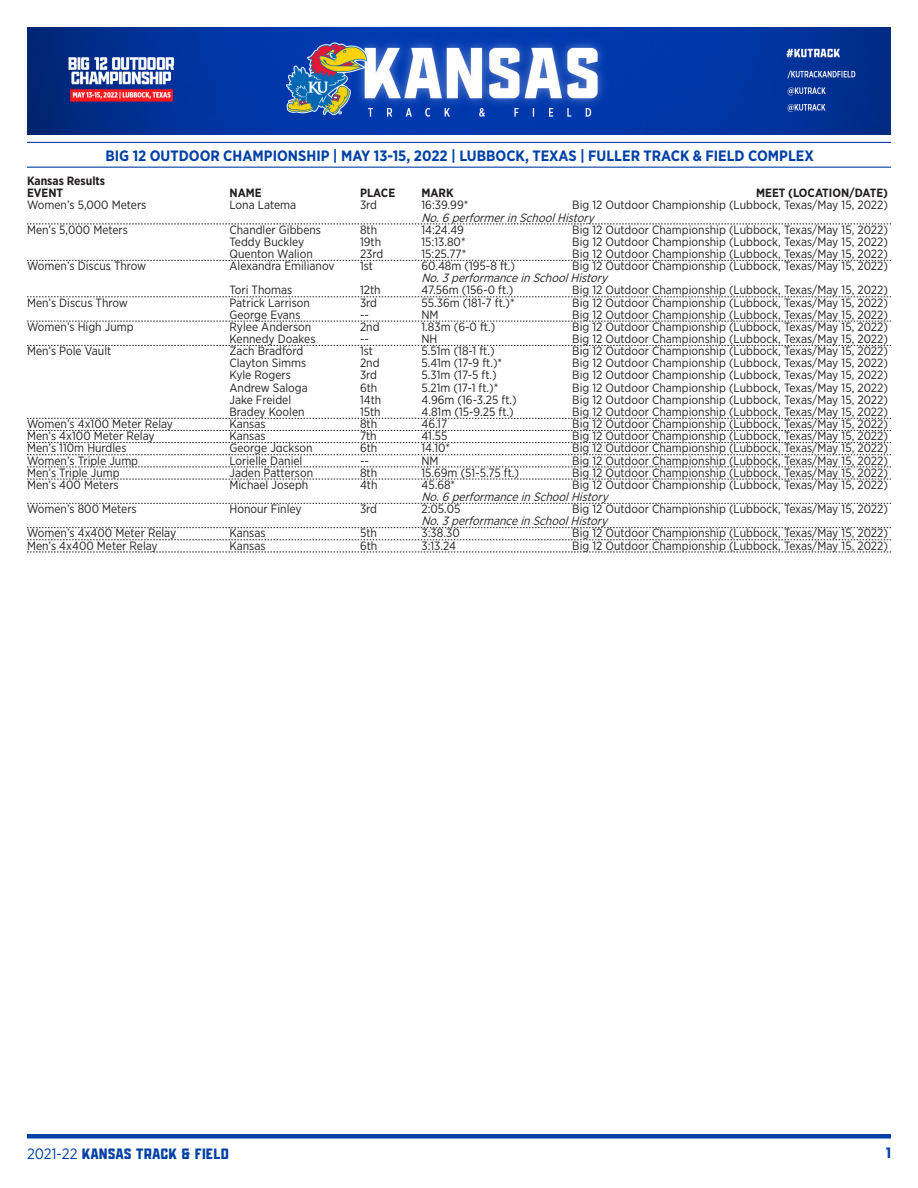
<style>
.page{position:relative;width:918px;height:1188px;background:#fff}
.page>*{position:absolute;margin:0;border:0;box-sizing:border-box;transform-origin:0 0}
.t1{font:700 15px "Gotham Narrow";color:#0040a6}
.t2{font:15px "Jawbreak Sans";color:#0040a6}
.t3{font:12px "Gotham Narrow";color:#231f20}
.t4{font:italic 12px "Gotham Narrow";color:#231f20}
.t5{font:700 12px "Gotham Narrow";color:#231f20}
.s1{font-family:"Gotham Narrow"}
</style>
<div class="page">
<img style="left:27px;top:27px;width:864px;height:108px">
<hr style="left:27px;top:1134px;width:864px;height:4px;background:#0040a6">
<hr style="left:27px;top:167px;width:864px;height:1px;background:#0040a6">
<hr style="left:27px;top:142px;width:864px;height:1px;background:#0040a6">
<svg style="left:27px;top:224px;width:864px;height:1px"></svg>
<svg style="left:27px;top:260px;width:864px;height:1px"></svg>
<svg style="left:27px;top:297px;width:864px;height:1px"></svg>
<svg style="left:27px;top:321px;width:864px;height:1px"></svg>
<svg style="left:27px;top:345px;width:864px;height:1px"></svg>
<svg style="left:27px;top:418px;width:864px;height:1px"></svg>
<svg style="left:27px;top:430px;width:864px;height:1px"></svg>
<svg style="left:27px;top:442px;width:864px;height:1px"></svg>
<svg style="left:27px;top:454px;width:864px;height:1px"></svg>
<svg style="left:27px;top:467px;width:864px;height:1px"></svg>
<svg style="left:27px;top:479px;width:864px;height:1px"></svg>
<svg style="left:27px;top:503px;width:864px;height:1px"></svg>
<svg style="left:27px;top:527px;width:864px;height:1px"></svg>
<svg style="left:27px;top:540px;width:864px;height:1px"></svg>
<svg style="left:27px;top:552px;width:864px;height:1px"></svg>
<p class="t1" style="left:105px;top:146px;width:710px">BIG 12 OUTDOOR CHAMPIONSHIP | MAY 13-15, 2022 | LUBBOCK, TEXAS | FULLER TRACK &amp; FIELD COMPLEX</p>
<p class="t5" style="left:27px;top:173px;width:80px">Kansas Results</p>
<p class="t5" style="left:27px;top:185px;width:38px">EVENT</p>
<p class="t5" style="left:230px;top:185px;width:34px">NAME</p>
<p class="t5" style="left:360px;top:185px;width:37px">PLACE</p>
<p class="t5" style="left:422px;top:185px;width:34px">MARK</p>
<p class="t5" style="left:756px;top:185px;width:133px">MEET (LOCATION/DATE)</p>
<p class="t3" style="left:27px;top:198px;width:121px">Women’s 5,000 Meters</p>
<p class="t3" style="left:230px;top:198px;width:68px">Lona Latema</p>
<p class="t3" style="left:360px;top:198px;width:19px">3rd</p>
<p class="t3" style="left:422px;top:198px;width:48px">16:39.99*</p>
<p class="t3" style="left:572px;top:198px;width:317px">Big 12 Outdoor Championship (Lubbock, Texas/May 15, 2022)</p>
<p class="t4" style="left:422px;top:210px;width:178px">No.6performerinSchoolHistory</p>
<p class="t3" style="left:27px;top:222px;width:102px">Men’s 5,000 Meters</p>
<p class="t3" style="left:230px;top:222px;width:93px">Chandler Gibbens</p>
<p class="t3" style="left:360px;top:222px;width:19px">8th</p>
<p class="t3" style="left:422px;top:222px;width:44px">14:24.49</p>
<p class="t3" style="left:572px;top:222px;width:317px">Big 12 Outdoor Championship (Lubbock, Texas/May 15, 2022)</p>
<p class="t3" style="left:230px;top:234px;width:76px">Teddy Buckley</p>
<p class="t3" style="left:360px;top:234px;width:23px">19th</p>
<p class="t3" style="left:422px;top:234px;width:46px">15:13.80*</p>
<p class="t3" style="left:572px;top:234px;width:317px">Big 12 Outdoor Championship (Lubbock, Texas/May 15, 2022)</p>
<p class="t3" style="left:230px;top:246px;width:85px">Quenton Walion</p>
<p class="t3" style="left:360px;top:246px;width:25px">23rd</p>
<p class="t3" style="left:422px;top:246px;width:46px">15:25.77*</p>
<p class="t3" style="left:572px;top:246px;width:317px">Big 12 Outdoor Championship (Lubbock, Texas/May 15, 2022)</p>
<p class="t3" style="left:27px;top:258px;width:121px">Women’s Discus Throw</p>
<p class="t3" style="left:230px;top:258px;width:106px">Alexandra Emilianov</p>
<p class="t3" style="left:360px;top:258px;width:14px">1st</p>
<p class="t3" style="left:422px;top:258px;width:95px">60.48m (195-8 ft.)</p>
<p class="t3" style="left:572px;top:258px;width:317px">Big 12 Outdoor Championship (Lubbock, Texas/May 15, 2022)</p>
<p class="t4" style="left:422px;top:271px;width:191px">No.3performanceinSchoolHistory</p>
<p class="t3" style="left:230px;top:283px;width:64px">Tori Thomas</p>
<p class="t3" style="left:360px;top:283px;width:22px">12th</p>
<p class="t3" style="left:422px;top:283px;width:94px">47.56m (156-0 ft.)</p>
<p class="t3" style="left:572px;top:283px;width:317px">Big 12 Outdoor Championship (Lubbock, Texas/May 15, 2022)</p>
<p class="t3" style="left:27px;top:295px;width:102px">Men’s Discus Throw</p>
<p class="t3" style="left:230px;top:295px;width:82px">Patrick Larrison</p>
<p class="t3" style="left:360px;top:295px;width:19px">3rd</p>
<p class="t3" style="left:422px;top:295px;width:95px">55.36m (181-7 ft.)*</p>
<p class="t3" style="left:572px;top:295px;width:317px">Big 12 Outdoor Championship (Lubbock, Texas/May 15, 2022)</p>
<p class="t3" style="left:230px;top:307px;width:72px">George Evans</p>
<p class="t3" style="left:360px;top:307px;width:10px">--</p>
<p class="t3" style="left:422px;top:307px;width:19px">NM</p>
<p class="t3" style="left:572px;top:307px;width:317px">Big 12 Outdoor Championship (Lubbock, Texas/May 15, 2022)</p>
<p class="t3" style="left:27px;top:319px;width:108px">Women’s High Jump</p>
<p class="t3" style="left:230px;top:319px;width:83px">Rylee Anderson</p>
<p class="t3" style="left:360px;top:319px;width:21px">2nd</p>
<p class="t3" style="left:422px;top:319px;width:75px">1.83m (6-0 ft.)</p>
<p class="t3" style="left:572px;top:319px;width:317px">Big 12 Outdoor Championship (Lubbock, Texas/May 15, 2022)</p>
<p class="t3" style="left:230px;top:331px;width:88px">Kennedy Doakes</p>
<p class="t3" style="left:360px;top:331px;width:10px">--</p>
<p class="t3" style="left:422px;top:331px;width:18px">NH</p>
<p class="t3" style="left:572px;top:331px;width:317px">Big 12 Outdoor Championship (Lubbock, Texas/May 15, 2022)</p>
<p class="t3" style="left:27px;top:344px;width:86px">Men’s Pole Vault</p>
<p class="t3" style="left:230px;top:344px;width:75px">Zach Bradford</p>
<p class="t3" style="left:360px;top:344px;width:14px">1st</p>
<p class="t3" style="left:422px;top:344px;width:75px">5.51m (18-1 ft.)</p>
<p class="t3" style="left:572px;top:344px;width:317px">Big 12 Outdoor Championship (Lubbock, Texas/May 15, 2022)</p>
<p class="t3" style="left:230px;top:356px;width:78px">Clayton Simms</p>
<p class="t3" style="left:360px;top:356px;width:21px">2nd</p>
<p class="t3" style="left:422px;top:356px;width:82px">5.41m (17-9 ft.)*</p>
<p class="t3" style="left:572px;top:356px;width:317px">Big 12 Outdoor Championship (Lubbock, Texas/May 15, 2022)</p>
<p class="t3" style="left:230px;top:368px;width:63px">Kyle Rogers</p>
<p class="t3" style="left:360px;top:368px;width:19px">3rd</p>
<p class="t3" style="left:422px;top:368px;width:77px">5.31m (17-5 ft.)</p>
<p class="t3" style="left:572px;top:368px;width:317px">Big 12 Outdoor Championship (Lubbock, Texas/May 15, 2022)</p>
<p class="t3" style="left:230px;top:380px;width:80px">Andrew Saloga</p>
<p class="t3" style="left:360px;top:380px;width:19px">6th</p>
<p class="t3" style="left:422px;top:380px;width:78px">5.21m (17-1 ft.)*</p>
<p class="t3" style="left:572px;top:380px;width:317px">Big 12 Outdoor Championship (Lubbock, Texas/May 15, 2022)</p>
<p class="t3" style="left:230px;top:392px;width:63px">Jake Freidel</p>
<p class="t3" style="left:360px;top:392px;width:23px">14th</p>
<p class="t3" style="left:422px;top:392px;width:97px">4.96m (16-3.25 ft.)</p>
<p class="t3" style="left:572px;top:392px;width:317px">Big 12 Outdoor Championship (Lubbock, Texas/May 15, 2022)</p>
<p class="t3" style="left:230px;top:404px;width:77px">Bradey Koolen</p>
<p class="t3" style="left:360px;top:404px;width:22px">15th</p>
<p class="t3" style="left:422px;top:404px;width:94px">4.81m (15-9.25 ft.)</p>
<p class="t3" style="left:572px;top:404px;width:317px">Big 12 Outdoor Championship (Lubbock, Texas/May 15, 2022)</p>
<p class="t3" style="left:27px;top:416px;width:148px">Women’s 4x100 Meter Relay</p>
<p class="t3" style="left:230px;top:416px;width:38px">Kansas</p>
<p class="t3" style="left:360px;top:416px;width:19px">8th</p>
<p class="t3" style="left:422px;top:416px;width:27px">46.17</p>
<p class="t3" style="left:572px;top:416px;width:317px">Big 12 Outdoor Championship (Lubbock, Texas/May 15, 2022)</p>
<p class="t3" style="left:27px;top:429px;width:129px">Men’s 4x100 Meter Relay</p>
<p class="t3" style="left:230px;top:429px;width:38px">Kansas</p>
<p class="t3" style="left:360px;top:429px;width:18px">7th</p>
<p class="t3" style="left:422px;top:429px;width:27px">41.55</p>
<p class="t3" style="left:572px;top:429px;width:317px">Big 12 Outdoor Championship (Lubbock, Texas/May 15, 2022)</p>
<p class="t3" style="left:27px;top:441px;width:101px">Men’s 110m Hurdles</p>
<p class="t3" style="left:230px;top:441px;width:85px">George Jackson</p>
<p class="t3" style="left:360px;top:441px;width:19px">6th</p>
<p class="t3" style="left:422px;top:441px;width:30px">14.10*</p>
<p class="t3" style="left:572px;top:441px;width:317px">Big 12 Outdoor Championship (Lubbock, Texas/May 15, 2022)</p>
<p class="t3" style="left:27px;top:453px;width:113px">Women’s Triple Jump</p>
<p class="t3" style="left:230px;top:453px;width:74px">Lorielle Daniel</p>
<p class="t3" style="left:360px;top:453px;width:10px">--</p>
<p class="t3" style="left:422px;top:453px;width:19px">NM</p>
<p class="t3" style="left:572px;top:453px;width:317px">Big 12 Outdoor Championship (Lubbock, Texas/May 15, 2022)</p>
<p class="t3" style="left:27px;top:465px;width:94px">Men’s Triple Jump</p>
<p class="t3" style="left:230px;top:465px;width:85px">Jaden Patterson</p>
<p class="t3" style="left:360px;top:465px;width:19px">8th</p>
<p class="t3" style="left:422px;top:465px;width:99px">15.69m (51-5.75 ft.)</p>
<p class="t3" style="left:572px;top:465px;width:317px">Big 12 Outdoor Championship (Lubbock, Texas/May 15, 2022)</p>
<p class="t3" style="left:27px;top:477px;width:93px">Men’s 400 Meters</p>
<p class="t3" style="left:230px;top:477px;width:80px">Michael Joseph</p>
<p class="t3" style="left:360px;top:477px;width:19px">4th</p>
<p class="t3" style="left:422px;top:477px;width:35px">45.68*</p>
<p class="t3" style="left:572px;top:477px;width:317px">Big 12 Outdoor Championship (Lubbock, Texas/May 15, 2022)</p>
<p class="t4" style="left:422px;top:489px;width:192px">No.6performanceinSchoolHistory</p>
<p class="t3" style="left:27px;top:501px;width:111px">Women’s 800 Meters</p>
<p class="t3" style="left:230px;top:501px;width:74px">Honour Finley</p>
<p class="t3" style="left:360px;top:501px;width:19px">3rd</p>
<p class="t3" style="left:422px;top:501px;width:40px">2:05.05</p>
<p class="t3" style="left:572px;top:501px;width:317px">Big 12 Outdoor Championship (Lubbock, Texas/May 15, 2022)</p>
<p class="t4" style="left:422px;top:514px;width:191px">No.3performanceinSchoolHistory</p>
<p class="t3" style="left:27px;top:526px;width:151px">Women’s 4x400 Meter Relay</p>
<p class="t3" style="left:230px;top:526px;width:38px">Kansas</p>
<p class="t3" style="left:360px;top:526px;width:18px">5th</p>
<p class="t3" style="left:422px;top:526px;width:40px">3:38.30</p>
<p class="t3" style="left:572px;top:526px;width:317px">Big 12 Outdoor Championship (Lubbock, Texas/May 15, 2022)</p>
<p class="t3" style="left:27px;top:538px;width:132px">Men’s 4x400 Meter Relay</p>
<p class="t3" style="left:230px;top:538px;width:38px">Kansas</p>
<p class="t3" style="left:360px;top:538px;width:19px">6th</p>
<p class="t3" style="left:422px;top:538px;width:36px">3:13.24</p>
<p class="t3" style="left:572px;top:538px;width:317px">Big 12 Outdoor Championship (Lubbock, Texas/May 15, 2022)</p>
<p class="t2" style="left:27px;top:1145px;width:203px"><span class="s1">2021-22</span> KANSAS TRACK &amp; FIELD</p>
<p class="t2" style="left:886px;top:1144px;width:7px">1</p>
</div>
